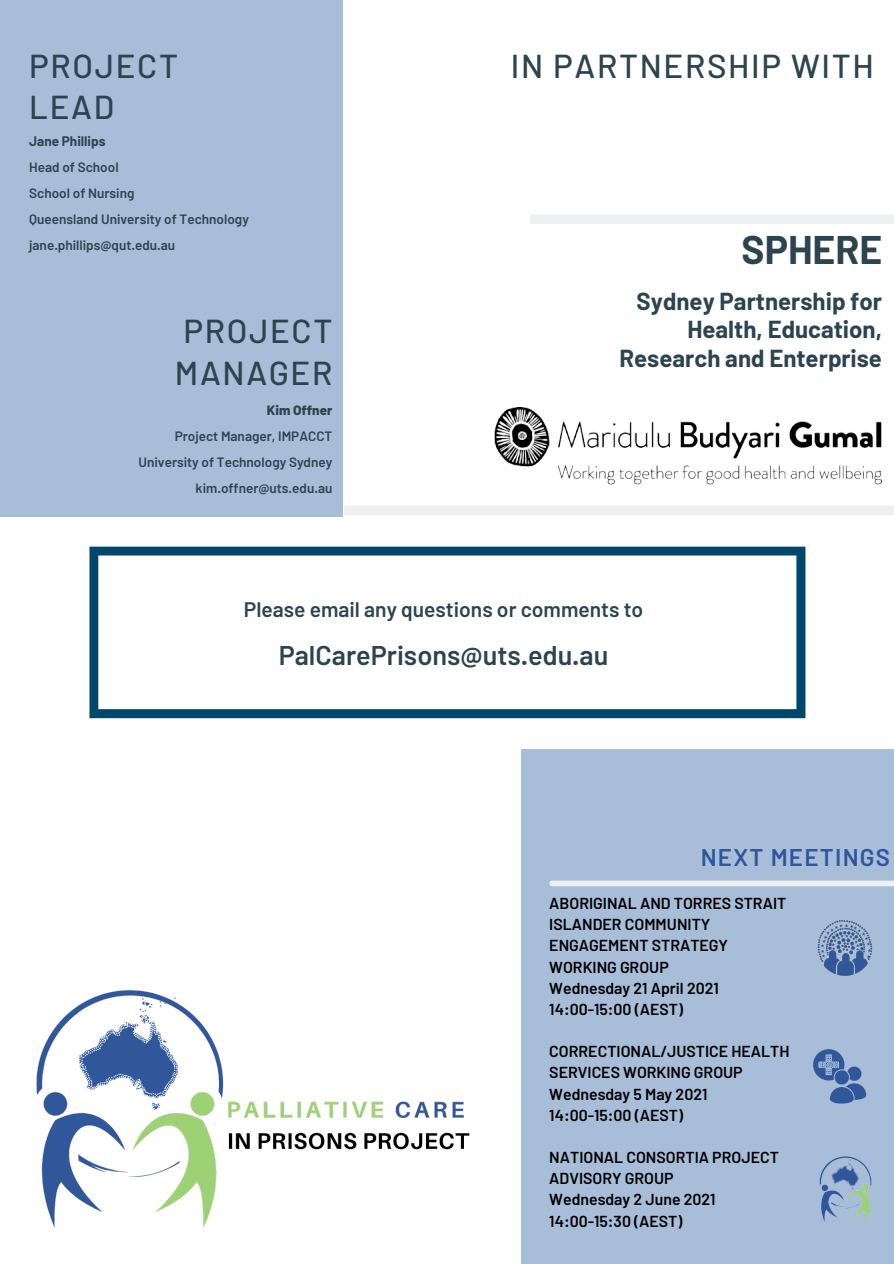
<style>
.page{position:relative;width:894px;height:1264px;background:#fff}
.page>*{position:absolute;margin:0;border:0;box-sizing:border-box;transform-origin:0 0}
.t1{font:700 39px "Barlow";color:#2c4450}
.t2{font:500 33.15px/41.7px "Barlow";letter-spacing:.05em;color:#2c4450}
.t3{font:600 27px "Barlow";color:#2c4450}
.t4{font:600 24.15px "Barlow";letter-spacing:.05em;color:#2e569d}
.t5{font:700 24px/28.7px "Barlow";color:#2c4450;text-align:right}
.t6{font:600 21px "Barlow";color:#2c4450}
.t7{font:600 15.9px/21.1px "Barlow";color:#000}
.t8{font:600 13.5px "Barlow";color:#2c4450}
.t9{font:700 13.5px "Barlow";color:#2c4450}
.t10{font:800 13.5px "Barlow";color:#2c4450}
</style>
<div class="page">
<div style="left:521px;top:749px;width:372px;height:514px;background:#a8bdd8"></div>
<div style="left:0;top:0;width:342px;height:516px;background:#a8bdd8"></div>
<svg style="left:89px;top:546px;width:716px;height:172px"></svg>
<img style="left:494px;top:407px;width:387px;height:78px">
<div style="left:344px;top:506px;width:549px;height:9px;background:#eff0f2"></div>
<div style="left:530px;top:215px;width:363px;height:9px;background:#eff0f2"></div>
<img style="left:36px;top:990px;width:434px;height:238px">
<img style="left:813px;top:1049px;width:54px;height:55px">
<img style="left:817px;top:919px;width:56px;height:57px">
<div style="left:552px;top:880px;width:341px;height:6px;background:#eff0f2"></div>
<img style="left:819px;top:1156px;width:53px;height:66px">
<p class="t2" style="left:29px;top:43px;width:150px">PROJECT</p>
<p class="t2" style="left:29px;top:85px;width:86px">LEAD</p>
<p class="t9" style="left:29px;top:133px;width:78px">Jane Phillips</p>
<p class="t8" style="left:29px;top:159px;width:91px">Head of School</p>
<p class="t8" style="left:29px;top:185px;width:107px">School of Nursing</p>
<p class="t8" style="left:29px;top:211px;width:221px">Queensland University of Technology</p>
<p class="t8" style="left:29px;top:236px;width:147px">jane.phillips@qut.edu.au</p>
<p class="t2" style="left:175px;top:309px;width:159px">PROJECT<br>MANAGER</p>
<p class="t10" style="left:267px;top:402px;width:67px">Kim Offner</p>
<p class="t8" style="left:175px;top:428px;width:159px">Project Manager, IMPACCT</p>
<p class="t8" style="left:138px;top:454px;width:195px">University of Technology Sydney</p>
<p class="t8" style="left:195px;top:479px;width:138px">kim.offner@uts.edu.au</p>
<p class="t2" style="left:511px;top:43px;width:364px">IN PARTNERSHIP WITH</p>
<p class="t1" style="left:741px;top:225px;width:142px">SPHERE</p>
<p class="t5" style="left:619px;top:286px;width:264px">Sydney Partnership for<br>Health, Education,<br>Research and Enterprise</p>
<p class="t6" style="left:244px;top:596px;width:401px">Please email any questions or comments to</p>
<p class="t3" style="left:278px;top:638px;width:331px">PalCarePrisons@uts.edu.au</p>
<p class="t4" style="left:700px;top:842px;width:191px">NEXT MEETINGS</p>
<p class="t7" style="left:549px;top:892px;width:238px">ABORIGINAL AND TORRES STRAIT<br>ISLANDER COMMUNITY<br>ENGAGEMENT STRATEGY<br>WORKING GROUP</p>
<p class="t7" style="left:549px;top:976px;width:171px">Wednesday 21 April 2021</p>
<p class="t7" style="left:549px;top:997px;width:135px">14:00-15:00 (AEST)</p>
<p class="t7" style="left:549px;top:1040px;width:242px">CORRECTIONAL/JUSTICE HEALTH<br>SERVICES WORKING GROUP</p>
<p class="t7" style="left:549px;top:1082px;width:160px">Wednesday 5 May 2021</p>
<p class="t7" style="left:549px;top:1103px;width:135px">14:00-15:00 (AEST)</p>
<p class="t7" style="left:549px;top:1146px;width:231px">NATIONAL CONSORTIA PROJECT<br>ADVISORY GROUP</p>
<p class="t7" style="left:549px;top:1188px;width:168px">Wednesday 2 June 2021</p>
<p class="t7" style="left:549px;top:1209px;width:135px">14:00-15:30 (AEST)</p>
</div>
